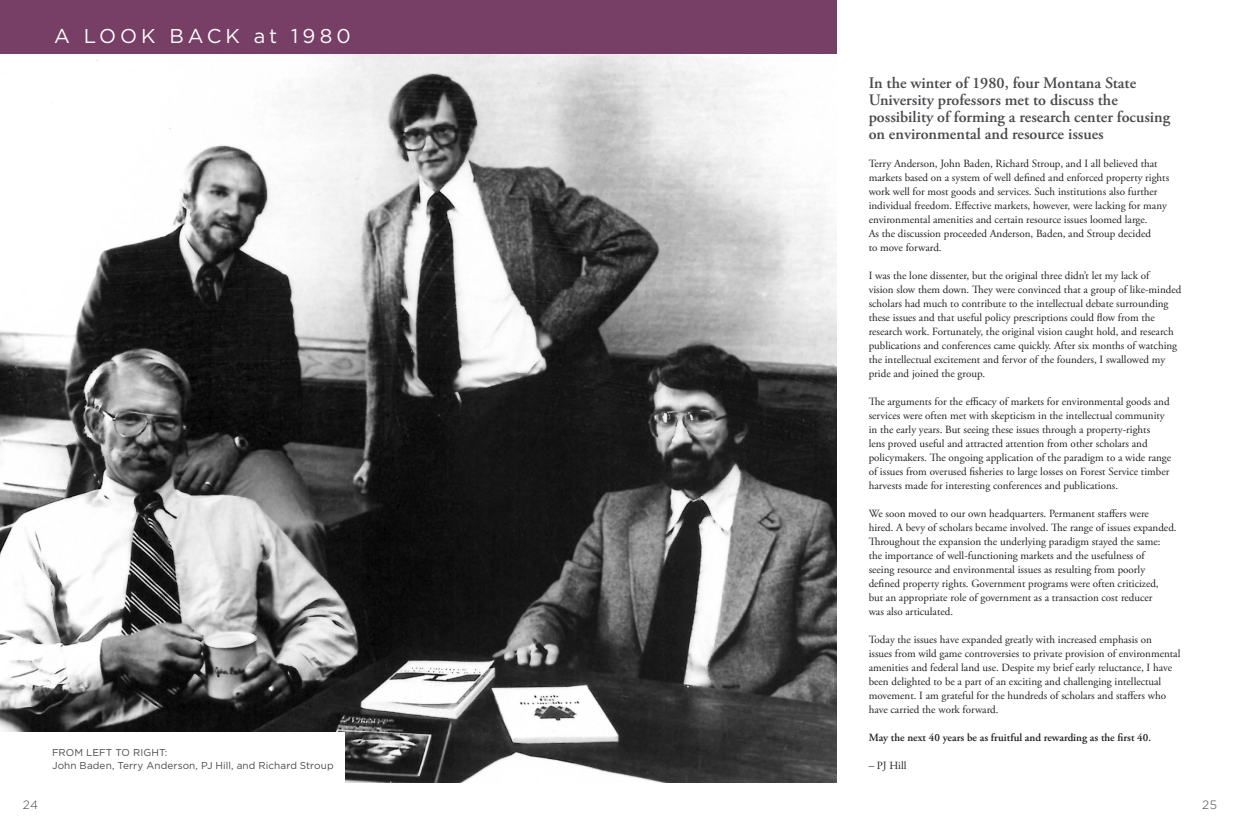
<style>
.page{position:relative;width:1242px;height:837px;background:#fff}
.page>*{position:absolute;margin:0;border:0;box-sizing:border-box;transform-origin:0 0}
.SUBHEADING{font:20px "Gotham";letter-spacing:.2em;color:#fff}
.t1{font:600 16px/17px "Adobe Garamond Pro";color:#4a494e}
.BODY_INDENT{font:300 12px "Gotham";color:#4a494e}
.t2{font:11px/14px "Adobe Garamond Pro";color:#231f20}
.t3{font:600 11px "Adobe Garamond Pro";color:#231f20}
.SUBHEADING-2{font:10px "Gotham";letter-spacing:.01em;color:#4a494e}
</style>
<div class="page">
<div style="left:0;top:0;width:837px;height:54px;background:#773f66"></div>
<img style="left:0;top:55px;width:837px;height:728px">
<div style="left:0;top:732px;width:345px;height:52px;background:#fff"></div>
<p class="SUBHEADING" style="left:54px;top:23px;width:298px">A LOOK BACK at 1980</p>
<p class="SUBHEADING-2" style="left:52px;top:746px;width:117px">FROM LEFT TO RIGHT:</p>
<p class="SUBHEADING-2" style="left:52px;top:759px;width:283px">John Baden, Terry Anderson, PJ Hill, and Richard Stroup</p>
<p class="t1" style="left:869px;top:74px;width:303px">In the winter of 1980, four Montana State University professors met to discuss the possibility of forming a research center focusing on environmental and resource issues</p>
<p class="t2" style="left:869px;top:157px;width:302px">Terry Anderson, John Baden, Richard Stroup, and I all believed that markets based on a system of well defined and enforced property rights work well for most goods and services. Such institutions also further individual freedom. Effective markets, however, were lacking for many environmental amenities and certain resource issues loomed large.<br>As the discussion proceeded Anderson, Baden, and Stroup decided<br>to move forward.</p>
<p class="t2" style="left:869px;top:269px;width:314px">I was the lone dissenter, but the original three didn’t let my lack of<br>vision slow them down. They were convinced that a group of like-minded scholars had much to contribute to the intellectual debate surrounding these issues and that useful policy prescriptions could flow from the research work. Fortunately, the original vision caught hold, and research publications and conferences came quickly. After six months of watching the intellectual excitement and fervor of the founders, I swallowed my pride and joined the group.</p>
<p class="t2" style="left:869px;top:395px;width:304px">The arguments for the efficacy of markets for environmental goods and services were often met with skepticism in the intellectual community in the early years. But seeing these issues through a property-rights<br>lens proved useful and attracted attention from other scholars and policymakers. The ongoing application of the paradigm to a wide range of issues from overused fisheries to large losses on Forest Service timber harvests made for interesting conferences and publications.</p>
<p class="t2" style="left:869px;top:507px;width:310px">We soon moved to our own headquarters. Permanent staffers were<br>hired. A bevy of scholars became involved. The range of issues expanded.<br>Throughout the expansion the underlying paradigm stayed the same:<br>the importance of well-functioning markets and the usefulness of<br>seeing resource and environmental issues as resulting from poorly defined property rights. Government programs were often criticized,<br>but an appropriate role of government as a transaction cost reducer<br>was also articulated.</p>
<p class="t2" style="left:869px;top:633px;width:313px">Today the issues have expanded greatly with increased emphasis on<br>issues from wild game controversies to private provision of environmental amenities and federal land use. Despite my brief early reluctance, I have been delighted to be a part of an exciting and challenging intellectual movement. I am grateful for the hundreds of scholars and staffers who have carried the work forward.</p>
<p class="t3" style="left:869px;top:731px;width:284px">May the next 40 years be as fruitful and rewarding as the first 40.</p>
<p class="t2" style="left:869px;top:759px;width:39px">– PJ Hill</p>
<p class="BODY_INDENT" style="left:23px;top:797px;width:17px">24</p>
<p class="BODY_INDENT" style="left:1202px;top:797px;width:16px">25</p>
</div>
